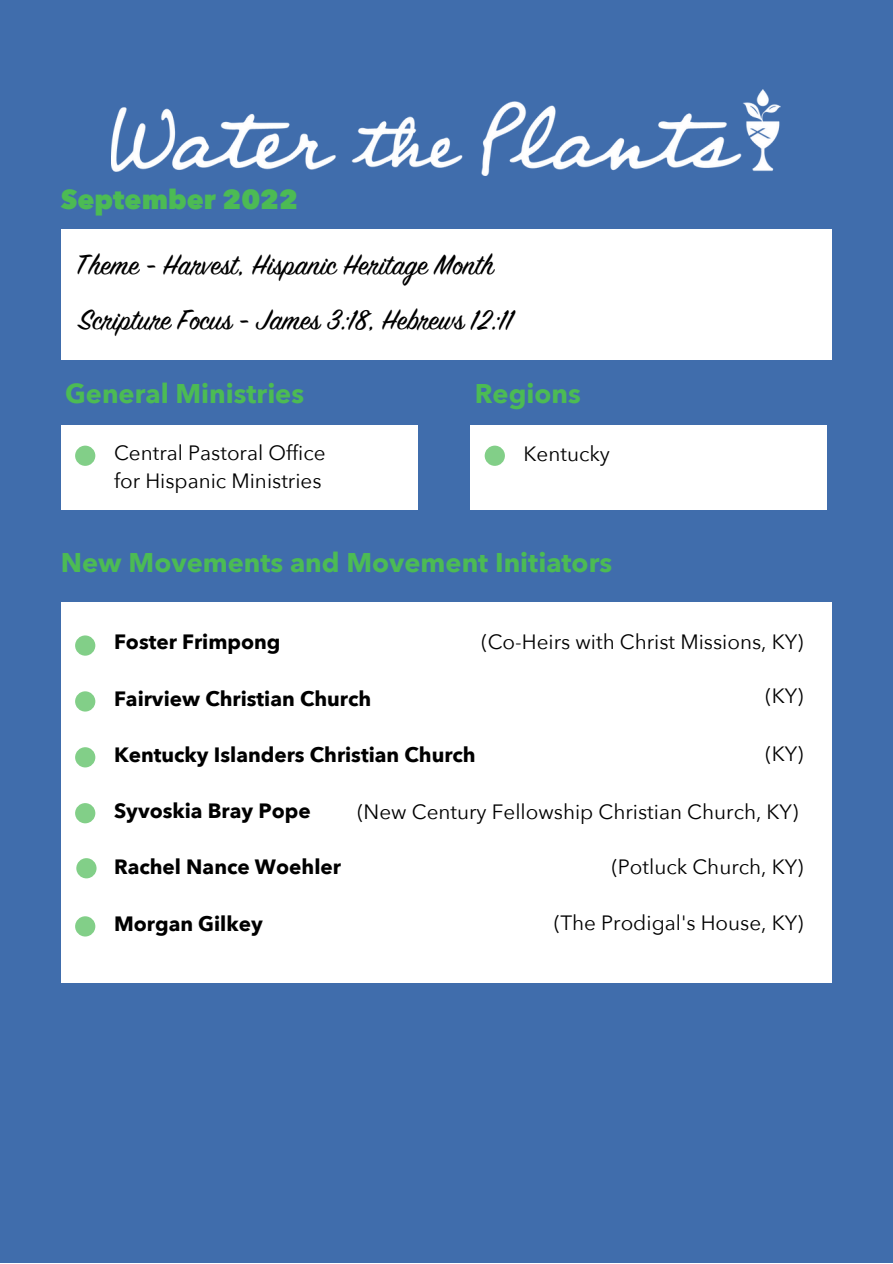
<style>
.page{position:relative;width:893px;height:1264px;background:#fff}
.page>*{position:absolute;margin:0;border:0;box-sizing:border-box;transform-origin:0 0}
.t1{font:31.5px/54.3px "Sign Painter House Script";color:#000}
.t2{font:700 27px "Avenir Next";color:#4cbb54}
.t3{font:800 27px "Avenir Next";color:#4cbb54}
.t4{font:20.7px/28px "Avenir Next";color:#000}
.t5{font:700 20.7px "Avenir Next";color:#000}
</style>
<div class="page">
<div style="left:0;top:0;width:892px;height:1262px;background:#406dac"></div>
<div style="left:470px;top:425px;width:357px;height:84px;background:#fff"></div>
<svg style="left:484px;top:445px;width:21px;height:21px"></svg>
<img style="left:112px;top:89px;width:668px;height:87px">
<div style="left:61px;top:229px;width:770px;height:131px;background:#fff"></div>
<div style="left:61px;top:425px;width:356px;height:84px;background:#fff"></div>
<div style="left:75px;top:445px;width:20px;height:21px;background:#82cf88;border-radius:50%"></div>
<div style="left:61px;top:602px;width:770px;height:380px;background:#fff"></div>
<div style="left:75px;top:635px;width:20px;height:20px;background:#82cf88;border-radius:50%"></div>
<div style="left:75px;top:691px;width:20px;height:20px;background:#82cf88;border-radius:50%"></div>
<div style="left:75px;top:747px;width:20px;height:20px;background:#82cf88;border-radius:50%"></div>
<div style="left:75px;top:803px;width:20px;height:20px;background:#82cf88;border-radius:50%"></div>
<div style="left:76px;top:858px;width:21px;height:20px;background:#82cf88;border-radius:50%"></div>
<div style="left:75px;top:916px;width:20px;height:20px;background:#82cf88;border-radius:50%"></div>
<h2 class="t3" style="left:61px;top:182px;width:239px">September 2022</h2>
<h1 class="t1" style="left:76px;top:239px;width:438px">Theme - Harvest, Hispanic Heritage Month<br>Scripture Focus - James 3:18, Hebrews 12:11</h1>
<h2 class="t2" style="left:65px;top:376px;width:240px">General Ministries</h2>
<h2 class="t2" style="left:474px;top:376px;width:108px">Regions</h2>
<p class="t4" style="left:114px;top:439px;width:213px">Central Pastoral Office for Hispanic Ministries</p>
<p class="t4" style="left:523px;top:440px;width:88px">Kentucky</p>
<h2 class="t2" style="left:61px;top:545px;width:552px">New Movements and Movement Initiators</h2>
<p class="t4" style="left:481px;top:628px;width:323px">(Co-Heirs with Christ Missions, KY)</p>
<p class="t4" style="left:765px;top:682px;width:39px">(KY)</p>
<p class="t5" style="left:114px;top:628px;width:168px">Foster Frimpong</p>
<p class="t5" style="left:114px;top:685px;width:259px">Fairview Christian Church</p>
<p class="t5" style="left:114px;top:741px;width:363px">Kentucky Islanders Christian Church</p>
<p class="t5" style="left:114px;top:797px;width:198px">Syvoskia Bray Pope</p>
<p class="t5" style="left:114px;top:853px;width:228px">Rachel Nance Woehler</p>
<p class="t4" style="left:765px;top:740px;width:39px">(KY)</p>
<p class="t4" style="left:357px;top:798px;width:442px">(New Century Fellowship Christian Church, KY)</p>
<p class="t4" style="left:611px;top:853px;width:193px">(Potluck Church, KY)</p>
<p class="t4" style="left:554px;top:909px;width:251px">(The Prodigal's House, KY)</p>
<p class="t5" style="left:114px;top:909px;width:150px">Morgan Gilkey</p>
</div>
